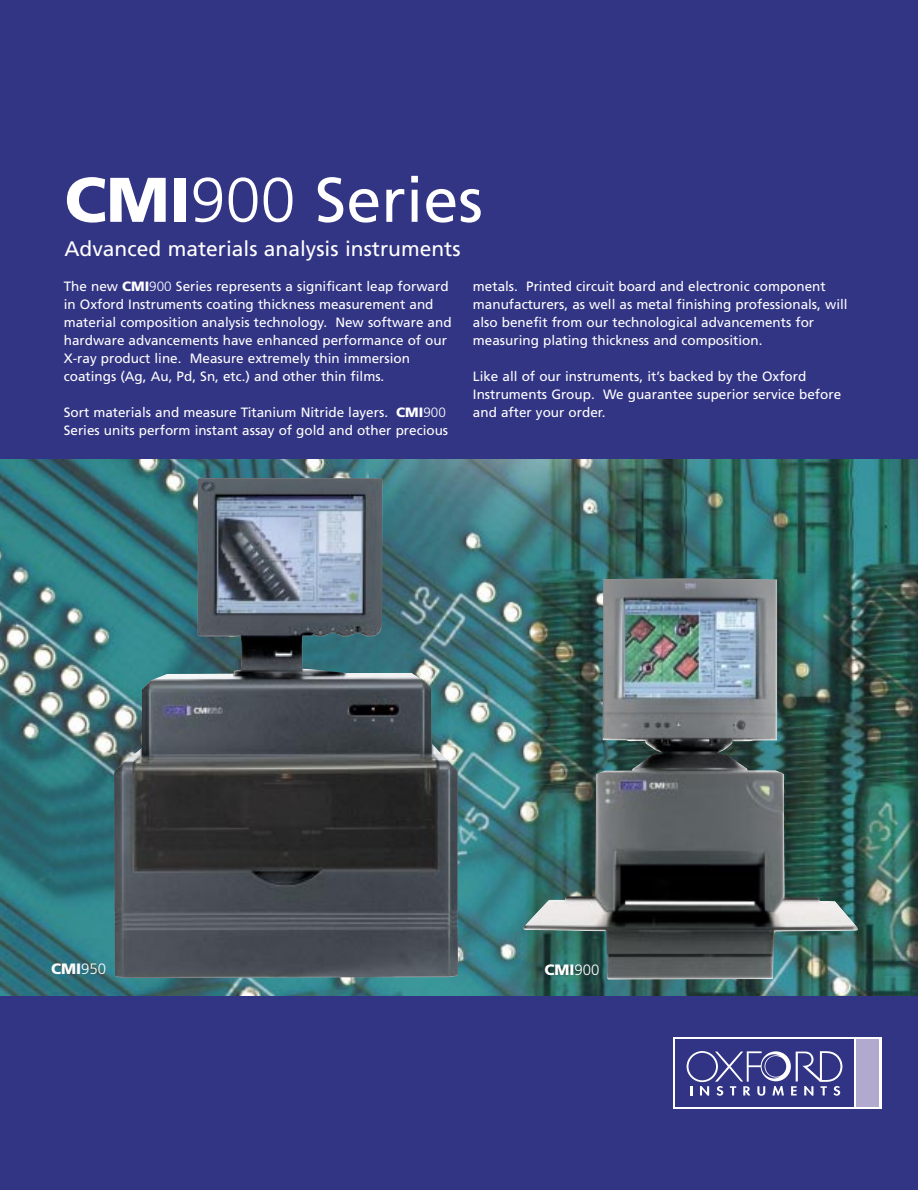
<style>
.page{position:relative;width:918px;height:1190px;background:#323484}
.page>*{position:absolute;margin:0;border:0;box-sizing:border-box;transform-origin:0 0}
.t1{font:63px "Frutiger";color:#fff}
.t2{font:21px "Frutiger";color:#fff}
.t3{font:900 15px "Frutiger";color:#fff}
.t4{font:13.5px/18px "Frutiger";color:#fff}
.s1{font-weight:900}
.s2{font-weight:300}
</style>
<div class="page">
<img style="left:0;top:459px;width:918px;height:536px">
<div style="left:673px;top:1037px;width:208px;height:72px;background:#fff"></div>
<div style="left:675px;top:1039px;width:179px;height:68px;background:#313484"></div>
<div style="left:856px;top:1039px;width:23px;height:68px;background:#b2aace"></div>
<svg style="left:687px;top:1051px;width:155px;height:44px"></svg>
<img style="left:114px;top:478px;width:344px;height:500px">
<img style="left:523px;top:578px;width:335px;height:401px">
<h1 class="t1" style="left:64px;top:174px;width:420px"><span class="s1">CMI</span><span class="s2">900</span> Series</h1>
<h2 class="t2" style="left:64px;top:240px;width:398px">Advanced materials analysis instruments</h2>
<p class="t4" style="left:64px;top:278px;width:389px">The new <span class="s1">CMI</span><span class="s2">900</span> Series represents a significant leap forward in Oxford Instruments coating thickness measurement and material composition analysis technology. New software and hardware advancements have enhanced performance of our X-ray product line. Measure extremely thin immersion coatings (Ag, Au, Pd, Sn, etc.) and other thin films.</p>
<p class="t4" style="left:64px;top:404px;width:386px">Sort materials and measure Titanium Nitride layers. <span class="s1">CMI</span><span class="s2">900<br></span>Series units perform instant assay of gold and other precious</p>
<p class="t4" style="left:473px;top:278px;width:376px">metals. Printed circuit board and electronic component manufacturers, as well as metal finishing professionals, will also benefit from our technological advancements for measuring plating thickness and composition.</p>
<p class="t4" style="left:473px;top:368px;width:370px">Like all of our instruments, it’s backed by the Oxford<br>Instruments Group. We guarantee superior service before and after your order.</p>
<p class="t3" style="left:51px;top:962px;width:57px">CMI<span class="s2">950</span></p>
<p class="t3" style="left:544px;top:963px;width:57px">CMI<span class="s2">900</span></p>
</div>
